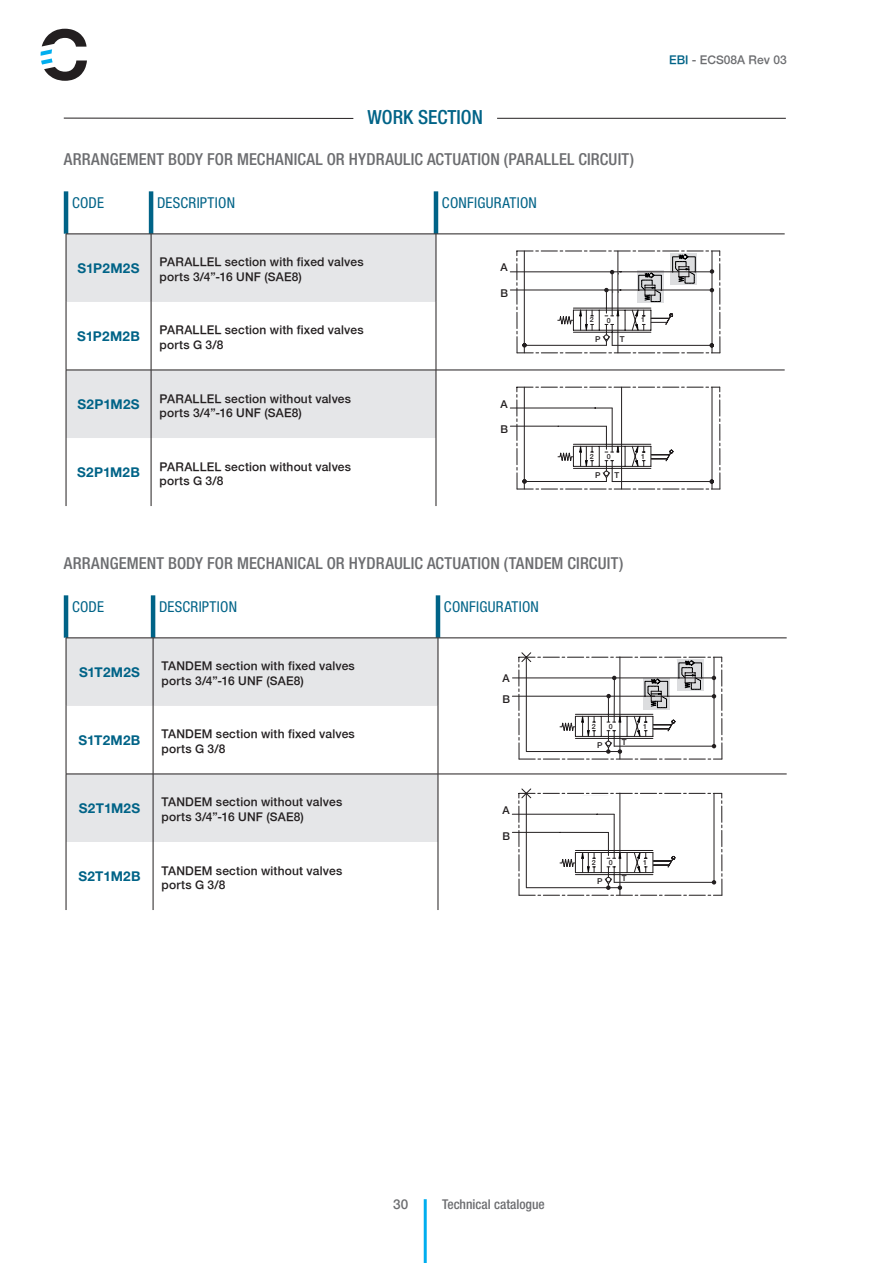
<style>
.page{position:relative;width:893px;height:1263px;background:#fff}
.page>*{position:absolute;margin:0;border:0;box-sizing:border-box;transform-origin:0 0}
.t1{font:500 condensed 19.5px "Helvetica Neue LT Pro";color:#006387}
.t2{font:500 condensed 16.5px "Helvetica Neue LT Pro";letter-spacing:.01em;color:#6c6d70}
.t3{font:condensed 15px "Helvetica Neue LT Std";letter-spacing:.015em;color:#006387}
.t4{font:700 13.5px "Helvetica Neue LT Std";letter-spacing:.02em;color:#006387}
.t5{font:500 condensed 13.5px "Helvetica Neue LT Pro";color:#6c6d70}
.t6{font:500 13.5px "Helvetica Neue";color:#6c6d70}
.t7{font:500 12px "Helvetica Neue";letter-spacing:.015em;color:#231f20}
.t8{font:500 12px "Helvetica Neue";color:#6c6d70}
.t9{font:500 10.8px/21.6px "Helvetica Neue";color:#231f20}
.t10{font:500 8.1px "Helvetica Neue";color:#231f20}
.t11{font:500 7.05px "Helvetica Neue";color:#231f20}
.s1{color:#006387}
</style>
<div class="page">
<hr style="left:424px;top:1199px;width:3px;height:64px;background:#00aeef">
<svg style="left:41px;top:29px;width:46px;height:52px"></svg>
<hr style="left:64px;top:118px;width:289px;height:1px;background:#231f20">
<hr style="left:497px;top:118px;width:289px;height:1px;background:#231f20">
<svg style="left:67px;top:235px;width:369px;height:203px;fill:#e5e6e8"></svg>
<hr style="left:64px;top:191px;width:4px;height:43px;background:#006387">
<hr style="left:149px;top:191px;width:4px;height:43px;background:#006387">
<hr style="left:66px;top:234px;width:1px;height:68px;background:#231f20">
<hr style="left:151px;top:234px;width:1px;height:68px;background:#231f20">
<hr style="left:66px;top:370px;width:1px;height:68px;background:#231f20">
<hr style="left:151px;top:370px;width:1px;height:68px;background:#231f20">
<hr style="left:66px;top:302px;width:1px;height:68px;background:#231f20">
<hr style="left:151px;top:302px;width:1px;height:68px;background:#231f20">
<hr style="left:66px;top:438px;width:1px;height:68px;background:#231f20">
<hr style="left:151px;top:438px;width:1px;height:68px;background:#231f20">
<hr style="left:436px;top:234px;width:1px;height:68px;background:#231f20">
<hr style="left:436px;top:302px;width:1px;height:68px;background:#231f20">
<hr style="left:436px;top:370px;width:1px;height:68px;background:#231f20">
<hr style="left:436px;top:438px;width:1px;height:68px;background:#231f20">
<hr style="left:434px;top:191px;width:4px;height:43px;background:#006387">
<hr style="left:436px;top:234px;width:349px;height:1px;background:#231f20">
<hr style="left:66px;top:234px;width:85px;height:1px;background:#231f20">
<hr style="left:151px;top:234px;width:285px;height:1px;background:#231f20">
<hr style="left:66px;top:370px;width:85px;height:1px;background:#231f20">
<hr style="left:151px;top:370px;width:285px;height:1px;background:#231f20">
<hr style="left:436px;top:370px;width:349px;height:1px;background:#231f20">
<hr style="left:510px;top:290px;width:111px;height:1px;background:#231f20">
<hr style="left:510px;top:272px;width:111px;height:1px;background:#231f20">
<svg style="left:516px;top:250px;width:204px;height:103px"></svg>
<hr style="left:510px;top:426px;width:48px;height:1px;background:#231f20">
<hr style="left:510px;top:408px;width:86px;height:1px;background:#231f20">
<svg style="left:516px;top:387px;width:204px;height:102px"></svg>
<svg style="left:67px;top:639px;width:371px;height:203px;fill:#e5e6e8"></svg>
<hr style="left:64px;top:595px;width:4px;height:43px;background:#006387">
<hr style="left:151px;top:595px;width:4px;height:43px;background:#006387">
<hr style="left:66px;top:638px;width:1px;height:68px;background:#231f20">
<hr style="left:153px;top:638px;width:1px;height:68px;background:#231f20">
<hr style="left:66px;top:774px;width:1px;height:68px;background:#231f20">
<hr style="left:153px;top:774px;width:1px;height:68px;background:#231f20">
<hr style="left:66px;top:706px;width:1px;height:68px;background:#231f20">
<hr style="left:153px;top:706px;width:1px;height:68px;background:#231f20">
<hr style="left:66px;top:842px;width:1px;height:68px;background:#231f20">
<hr style="left:153px;top:842px;width:1px;height:68px;background:#231f20">
<hr style="left:436px;top:595px;width:4px;height:43px;background:#006387">
<hr style="left:438px;top:774px;width:349px;height:1px;background:#231f20">
<hr style="left:66px;top:774px;width:87px;height:1px;background:#231f20">
<hr style="left:153px;top:774px;width:285px;height:1px;background:#231f20">
<hr style="left:66px;top:638px;width:87px;height:1px;background:#231f20">
<hr style="left:153px;top:638px;width:285px;height:1px;background:#231f20">
<hr style="left:438px;top:638px;width:1px;height:68px;background:#231f20">
<hr style="left:438px;top:706px;width:1px;height:68px;background:#231f20">
<hr style="left:438px;top:774px;width:1px;height:68px;background:#231f20">
<hr style="left:438px;top:842px;width:1px;height:68px;background:#231f20">
<hr style="left:438px;top:638px;width:349px;height:1px;background:#231f20">
<hr style="left:512px;top:678px;width:202px;height:1px;background:#231f20">
<hr style="left:512px;top:696px;width:202px;height:1px;background:#231f20">
<svg style="left:518px;top:652px;width:204px;height:107px"></svg>
<hr style="left:512px;top:832px;width:48px;height:1px;background:#231f20">
<hr style="left:512px;top:814px;width:86px;height:1px;background:#231f20">
<svg style="left:518px;top:788px;width:204px;height:108px"></svg>
<p class="t1" style="left:367px;top:105px;width:117px">WORK SECTION</p>
<p class="t2" style="left:64px;top:150px;width:572px">ARRANGEMENT BODY FOR MECHANICAL OR HYDRAULIC ACTUATION (PARALLEL CIRCUIT)</p>
<p class="t3" style="left:72px;top:194px;width:34px">CODE</p>
<p class="t3" style="left:157px;top:194px;width:79px">DESCRIPTION</p>
<p class="t3" style="left:442px;top:194px;width:96px">CONFIGURATION</p>
<p class="t4" style="left:78px;top:260px;width:63px">S1P2M2S</p>
<p class="t7" style="left:160px;top:255px;width:206px">PARALLEL section with fixed valves</p>
<p class="t7" style="left:160px;top:269px;width:144px">ports 3/4”-16 UNF (SAE8)</p>
<p class="t9" style="left:500px;top:257px;width:9px">A</p>
<p class="t9" style="left:500px;top:282px;width:9px">B</p>
<p class="t11" style="left:590px;top:316px;width:5px">2</p>
<p class="t11" style="left:641px;top:316px;width:5px">1</p>
<p class="t11" style="left:607px;top:316px;width:5px">0</p>
<p class="t4" style="left:77px;top:328px;width:64px">S1P2M2B</p>
<p class="t7" style="left:160px;top:323px;width:206px">PARALLEL section with fixed valves</p>
<p class="t7" style="left:160px;top:337px;width:65px">ports G 3/8</p>
<p class="t10" style="left:595px;top:334px;width:7px">P</p>
<p class="t10" style="left:620px;top:334px;width:6px">T</p>
<p class="t4" style="left:77px;top:396px;width:64px">S2P1M2S</p>
<p class="t7" style="left:160px;top:391px;width:193px">PARALLEL section without valves</p>
<p class="t7" style="left:160px;top:405px;width:144px">ports 3/4”-16 UNF (SAE8)</p>
<p class="t9" style="left:500px;top:393px;width:9px">A</p>
<p class="t9" style="left:500px;top:418px;width:9px">B</p>
<p class="t11" style="left:590px;top:452px;width:5px">2</p>
<p class="t11" style="left:641px;top:452px;width:5px">1</p>
<p class="t11" style="left:607px;top:452px;width:5px">0</p>
<p class="t4" style="left:77px;top:464px;width:64px">S2P1M2B</p>
<p class="t7" style="left:160px;top:459px;width:193px">PARALLEL section without valves</p>
<p class="t7" style="left:160px;top:473px;width:65px">ports G 3/8</p>
<p class="t10" style="left:595px;top:470px;width:7px">P</p>
<p class="t10" style="left:614px;top:470px;width:6px">T</p>
<p class="t8" style="left:669px;top:52px;width:119px"><span class="s1">EBI</span> - ECS08A Rev 03</p>
<p class="t2" style="left:64px;top:554px;width:561px">ARRANGEMENT BODY FOR MECHANICAL OR HYDRAULIC ACTUATION (TANDEM CIRCUIT)</p>
<p class="t3" style="left:72px;top:598px;width:34px">CODE</p>
<p class="t3" style="left:159px;top:598px;width:79px">DESCRIPTION</p>
<p class="t3" style="left:444px;top:598px;width:96px">CONFIGURATION</p>
<p class="t4" style="left:79px;top:663px;width:63px">S1T2M2S</p>
<p class="t7" style="left:162px;top:659px;width:195px">TANDEM section with fixed valves</p>
<p class="t7" style="left:162px;top:673px;width:144px">ports 3/4”-16 UNF (SAE8)</p>
<p class="t9" style="left:502px;top:667px;width:9px">A<br>B</p>
<p class="t4" style="left:79px;top:732px;width:63px">S1T2M2B</p>
<p class="t7" style="left:162px;top:727px;width:195px">TANDEM section with fixed valves</p>
<p class="t7" style="left:162px;top:741px;width:65px">ports G 3/8</p>
<p class="t11" style="left:592px;top:722px;width:5px">2</p>
<p class="t11" style="left:643px;top:722px;width:5px">1</p>
<p class="t11" style="left:609px;top:722px;width:5px">0</p>
<p class="t10" style="left:597px;top:740px;width:7px">P</p>
<p class="t10" style="left:622px;top:737px;width:6px">T</p>
<p class="t4" style="left:79px;top:800px;width:63px">S2T1M2S</p>
<p class="t7" style="left:162px;top:795px;width:182px">TANDEM section without valves</p>
<p class="t7" style="left:162px;top:809px;width:144px">ports 3/4”-16 UNF (SAE8)</p>
<p class="t9" style="left:502px;top:799px;width:9px">A</p>
<p class="t9" style="left:502px;top:825px;width:9px">B</p>
<p class="t4" style="left:78px;top:868px;width:64px">S2T1M2B</p>
<p class="t7" style="left:162px;top:863px;width:182px">TANDEM section without valves</p>
<p class="t7" style="left:162px;top:877px;width:65px">ports G 3/8</p>
<p class="t11" style="left:592px;top:858px;width:5px">2</p>
<p class="t11" style="left:643px;top:858px;width:5px">1</p>
<p class="t11" style="left:609px;top:858px;width:5px">0</p>
<p class="t10" style="left:597px;top:876px;width:7px">P</p>
<p class="t10" style="left:622px;top:873px;width:6px">T</p>
<p class="t6" style="left:393px;top:1196px;width:17px">30</p>
<p class="t5" style="left:442px;top:1196px;width:104px">Technical catalogue</p>
</div>
